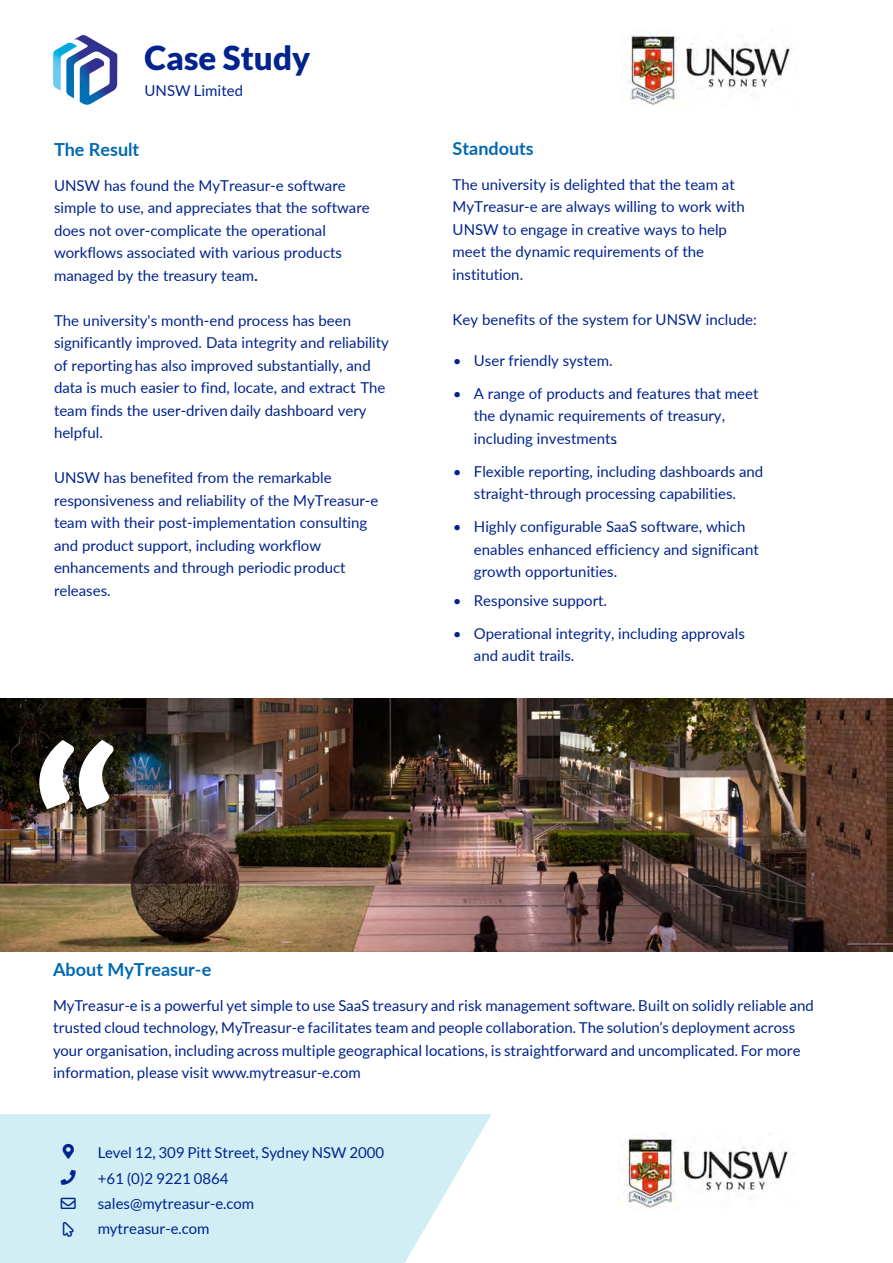
<style>
.page{position:relative;width:893px;height:1263px;background:#fff}
.page>*{position:absolute;margin:0;border:0;box-sizing:border-box;transform-origin:0 0}
.t1{font:900 33px "Lato";color:#00238e}
.Paragraph{font:700 18px "Lato";color:#0069b1}
.Paragraph-2{font:700 18px "Lato";color:#0069b1}
.Paragraph-3{font:15px/22.5px "Lato";color:#00238e}
.t2{font:15px/22.5px "Lato";color:#00238e}
.s1{font-style:inherit}
</style>
<div class="page">
<img style="left:0;top:698px;width:892px;height:253px">
<svg style="left:0;top:1114px;width:492px;height:149px;fill:#d1eef5"></svg>
<svg style="left:53px;top:35px;width:64px;height:70px"></svg>
<svg style="left:39px;top:740px;width:74px;height:69px"></svg>
<img style="left:621px;top:1136px;width:168px;height:73px">
<img style="left:621px;top:33px;width:170px;height:73px">
<svg style="left:63px;top:1144px;width:11px;height:15px"></svg>
<svg style="left:61px;top:1198px;width:15px;height:11px"></svg>
<svg style="left:63px;top:1221px;width:11px;height:16px"></svg>
<svg style="left:61px;top:1170px;width:15px;height:15px"></svg>
<p class="t1" style="left:145px;top:39px;width:167px">Case Study</p>
<p class="Paragraph-3" style="left:145px;top:79px;width:100px">UNSW Limited</p>
<p class="Paragraph-2" style="left:54px;top:136px;width:87px">The Result</p>
<p class="Paragraph-3" style="left:54px;top:173px;width:317px">UNSW has found the MyTreasur-e software simple to use, and appreciates that the <span class="s1">software </span>does not over-complicate the <span class="s1">operational workflows associated with various products managed by the treasury team</span>.</p>
<p class="Paragraph-3" style="left:54px;top:308px;width:336px">The university's month-end process has been significantly improved. <span class="s1">Data integrity and reliability of reporting</span> has also improved substantially, and data is much easier to find<span class="s1">, locate, and extract</span>. The team finds the <span class="s1">user-driven</span> daily dashboard very helpful.</p>
<p class="Paragraph-3" style="left:54px;top:466px;width:326px">UNSW has benefited from the remarkable responsiveness and reliability of the MyTreasur-e team with their post-implementation consulting and product support, including workflow <span class="s1">enhancements and through periodic product releases.</span></p>
<p class="Paragraph" style="left:453px;top:135px;width:83px">Standouts</p>
<p class="Paragraph-3" style="left:453px;top:172px;width:294px"><span class="s1">T</span>he university is delighted that the team at MyTreasur-e are always willing to work with UNSW to engage in <span class="s1">creative ways to help </span>meet the <span class="s1">dynamic</span> requirements of the institution.</p>
<p class="Paragraph-3" style="left:453px;top:307px;width:306px">Key benefits of the system for UNSW include:</p>
<p class="Paragraph-3" style="left:454px;top:348px;width:160px">• User friendly system.</p>
<p class="t2" style="left:474px;top:381px;width:286px;text-indent:-20px">• <span class="s1">A range of products and features that meet </span>the dynamic requirements of treasury, including investments.</p>
<p class="Paragraph-3" style="left:454px;top:459px;width:311px;text-align:center">• Flexible reporting, including dashboards and straight-through processing capabilities.</p>
<p class="Paragraph-3" style="left:474px;top:515px;width:286px;text-indent:-20px">• Highly configurable <span class="s1">SaaS</span> software, which enables enhanced efficiency and significant growth opportunities.</p>
<p class="t2" style="left:454px;top:588px;width:155px">• Responsive support.</p>
<p class="t2" style="left:474px;top:621px;width:272px;text-indent:-20px">• Operational integrity, including approvals and audit trails.</p>
<p class="Paragraph" style="left:53px;top:956px;width:160px"><span class="s1">About</span> MyTreasur-e</p>
<p class="Paragraph-3" style="left:53px;top:994px;width:762px">MyTreasur-e is a powerful yet simple to use SaaS treasury and risk management software. Built on solidly reliable and trusted cloud technology, MyTreasur-e facilitates team and people collaboration. The solution’s deployment across your organisation, including across multiple geographical locations, is straightforward and uncomplicated. For more information, please visit www.mytreasur-e.com</p>
<p class="Paragraph-3" style="left:98px;top:1141px;width:288px">Level 12, 309 Pitt Street, Sydney NSW 2000</p>
<p class="Paragraph-3" style="left:98px;top:1167px;width:132px">+61 (0)2 9221 0864</p>
<p class="Paragraph-3" style="left:98px;top:1192px;width:158px">sales@mytreasur-e.com</p>
<p class="Paragraph-3" style="left:98px;top:1217px;width:113px">mytreasur-e.com</p>
</div>
